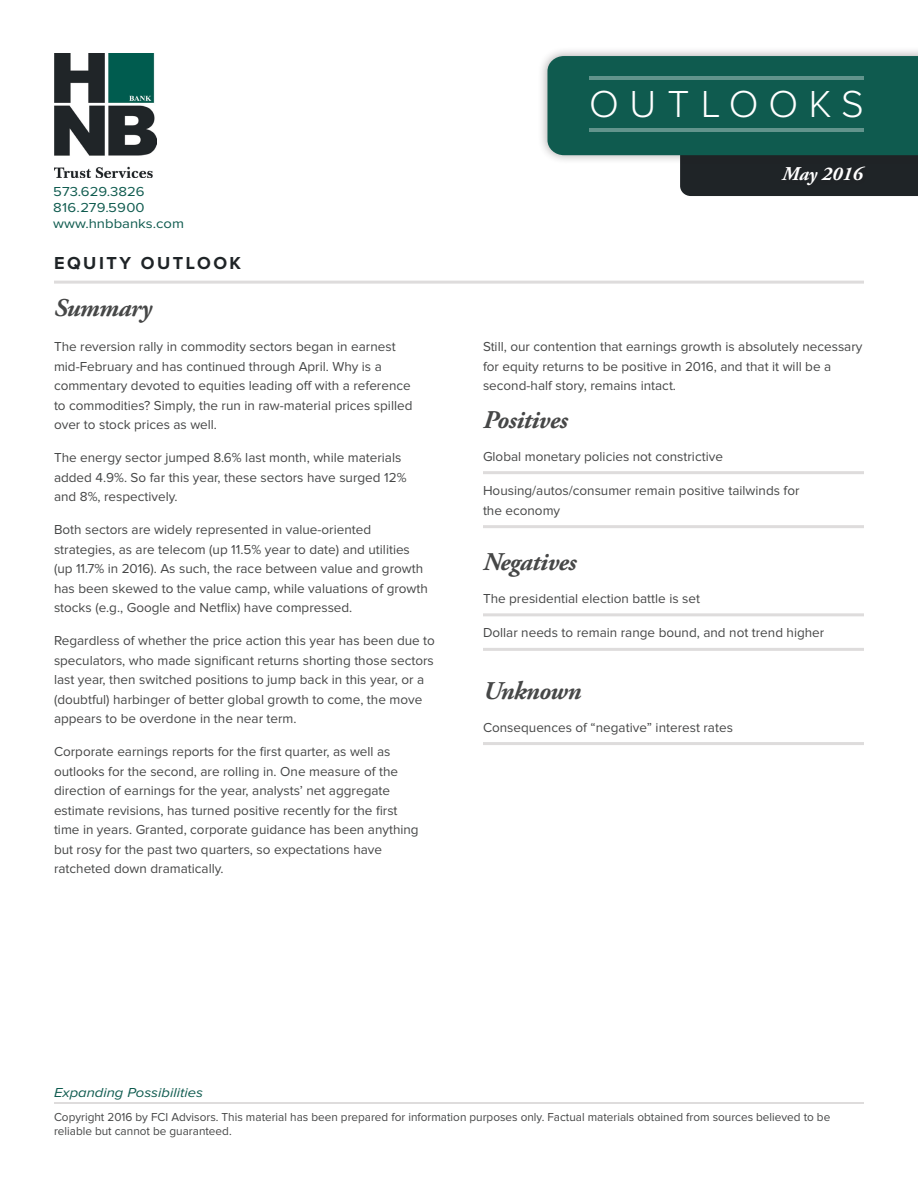
<style>
.page{position:relative;width:918px;height:1188px;background:#fff}
.page>*{position:absolute;margin:0;border:0;box-sizing:border-box;transform-origin:0 0}
.t1{font:300 39px "Proxima Nova";letter-spacing:.27em;color:#fff}
.palatino-main{font:italic 700 25.5px "Adobe Garamond Pro";letter-spacing:-.02em;color:#464747}
.t2{font:italic 700 19.5px "Adobe Garamond Pro";color:#fff}
.t3{font:700 18px "Proxima Nova";letter-spacing:.14em;color:#1f2427}
.palatino-main-2{font:13.5px/19.5px "Proxima Nova";color:#464747}
.bullets-square{font:13.5px/19.5px "Proxima Nova";color:#464747}
.t4{font:13.5px/16.2px "Proxima Nova";color:#0f5b4f;scale:1.1 1}
.t5{font:italic 13.5px "Proxima Nova";color:#0f5b4f;scale:1.1 1}
.t6{font:12px/14.4px "Proxima Nova";color:#464747}
</style>
<div class="page">
<div style="left:538px;top:46px;width:380px;height:119px;background:#231f20;opacity:.38"></div>
<svg style="left:547px;top:56px;width:371px;height:140px;background:#2d655d"></svg>
<hr style="left:589px;top:76px;width:275px;height:4px;background:#62948c">
<hr style="left:589px;top:128px;width:275px;height:4px;background:#62948c">
<div style="left:777px;top:163px;width:92px;height:28px;background:#231f20"></div>
<hr style="left:483px;top:471px;width:381px;height:3px;background:#dedcdc">
<hr style="left:483px;top:525px;width:381px;height:3px;background:#dedcdc">
<hr style="left:483px;top:613px;width:381px;height:3px;background:#dedcdc">
<hr style="left:483px;top:648px;width:381px;height:3px;background:#dedcdc">
<hr style="left:483px;top:742px;width:381px;height:3px;background:#dedcdc">
<hr style="left:54px;top:281px;width:810px;height:3px;background:#dedcdc">
<hr style="left:54px;top:1102px;width:810px;height:2px;background:#dedcdc">
<img style="left:54px;top:53px;width:103px;height:124px">
<p class="t4" style="left:53px;top:184px;width:120px">573.629.3826<br>816.279.5900 www.hnbbanks.com</p>
<p class="t3" style="left:54px;top:254px;width:189px">EQUITY OUTLOOK</p>
<p class="palatino-main" style="left:54px;top:293px;width:99px">Summary</p>
<p class="palatino-main-2" style="left:54px;top:338px;width:360px">The reversion rally in commodity sectors began in earnest mid-February and has continued through April. Why is a commentary devoted to equities leading off with a reference to commodities? Simply, the run in raw-material prices spilled over to stock prices as well.</p>
<p class="palatino-main-2" style="left:54px;top:449px;width:354px">The energy sector jumped 8.6% last month, while materials added 4.9%. So far this year, these sectors have surged 12% and 8%, respectively.</p>
<p class="palatino-main-2" style="left:54px;top:521px;width:375px">Both sectors are widely represented in value-oriented strategies, as are telecom (up 11.5% year to date) and utilities (up 11.7% in 2016). As such, the race between value and growth has been skewed to the value camp, while valuations of growth stocks (e.g., Google and Netflix) have compressed.</p>
<p class="palatino-main-2" style="left:54px;top:632px;width:383px">Regardless of whether the price action this year has been due to speculators, who made significant returns shorting those sectors last year, then switched positions to jump back in this year, or a (doubtful) harbinger of better global growth to come, the move appears to be overdone in the near term.</p>
<p class="palatino-main-2" style="left:54px;top:743px;width:366px">Corporate earnings reports for the first quarter, as well as outlooks for the second, are rolling in. One measure of the direction of earnings for the year, analysts’ net aggregate estimate revisions, has turned positive recently for the first time in years. Granted, corporate guidance has been anything but rosy for the past two quarters, so expectations have ratcheted down dramatically.</p>
<h1 class="t1" style="left:589px;top:86px;width:276px">OUTLOOKS</h1>
<h3 class="t2" style="left:782px;top:162px;width:82px">May 2016</h3>
<p class="palatino-main-2" style="left:483px;top:338px;width:381px">Still, our contention that earnings growth is absolutely necessary for equity returns to be positive in 2016, and that it will be a second-half story, remains intact.</p>
<p class="palatino-main" style="left:483px;top:405px;width:86px">Positives</p>
<p class="bullets-square" style="left:483px;top:447px;width:241px">Global monetary policies not constrictive</p>
<p class="bullets-square" style="left:483px;top:481px;width:318px">Housing/autos/consumer remain positive tailwinds for the economy</p>
<p class="palatino-main" style="left:483px;top:547px;width:95px">Negatives</p>
<p class="bullets-square" style="left:483px;top:589px;width:219px">The presidential election battle is set</p>
<p class="bullets-square" style="left:483px;top:624px;width:343px">Dollar needs to remain range bound, and not trend higher</p>
<p class="palatino-main" style="left:483px;top:676px;width:100px">Unknown</p>
<p class="bullets-square" style="left:483px;top:718px;width:251px">Consequences of “negative” interest rates</p>
<p class="t5" style="left:54px;top:1086px;width:137px">Expanding Possibilities</p>
<p class="t6" style="left:54px;top:1110px;width:778px">Copyright 2016 by FCI Advisors. This material has been prepared for information purposes only. Factual materials obtained from sources believed to be reliable but cannot be guaranteed.</p>
</div>
